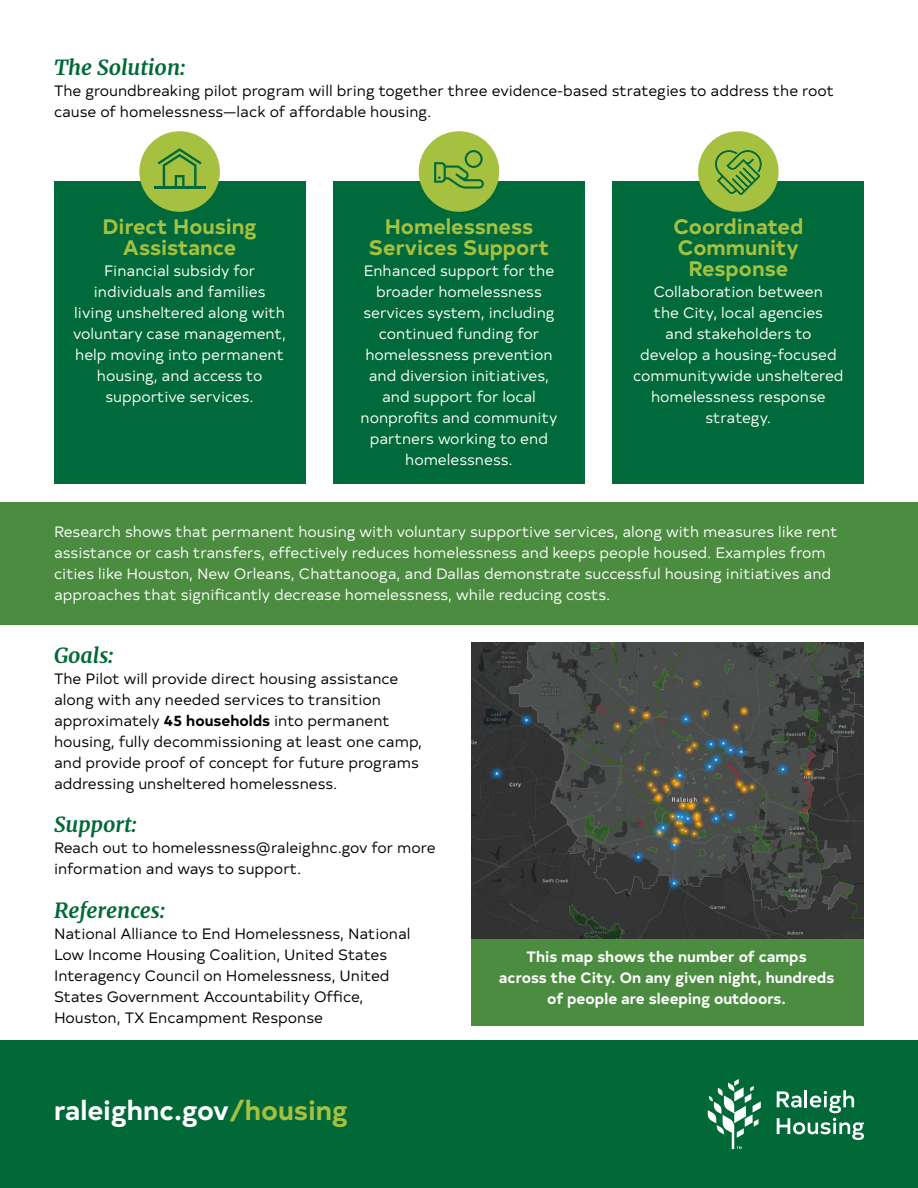
<style>
.page{position:relative;width:918px;height:1188px;background:#fff}
.page>*{position:absolute;margin:0;border:0;box-sizing:border-box;transform-origin:0 0}
.t1{font:700 27px "Typold";color:#fff}
.t2{font:700 21px/21px "Typold";color:#a6c040;text-align:center}
.t3{font:italic 700 21px "Merriweather";color:#006937}
.t4{font:15px/21px "Typold";color:#fff;text-align:center}
.t5{font:15px/21px "Typold";color:#000}
.t6{font:700 15px/21px "Typold";color:#fff;text-align:center}
.s1{font-weight:700}
.s2{color:#a6c040}
</style>
<div class="page">
<div style="left:54px;top:181px;width:251px;height:303px;background:#006a3a"></div>
<div style="left:333px;top:181px;width:252px;height:303px;background:#006a3a"></div>
<div style="left:613px;top:181px;width:251px;height:303px;background:#006a3a"></div>
<div style="left:139px;top:131px;width:81px;height:81px;background:#a6c040;border-radius:50%"></div>
<div style="left:419px;top:131px;width:80px;height:81px;background:#a6c040;border-radius:50%"></div>
<div style="left:698px;top:131px;width:81px;height:81px;background:#a6c040;border-radius:50%"></div>
<hr style="left:154px;top:186px;width:51px;height:3px;background:#006a3a">
<svg style="left:158px;top:148px;width:44px;height:38px"></svg>
<svg style="left:715px;top:150px;width:47px;height:45px"></svg>
<svg style="left:434px;top:150px;width:50px;height:39px"></svg>
<div style="left:0;top:1040px;width:918px;height:148px;background:#006937"></div>
<svg style="left:708px;top:1079px;width:53px;height:70px"></svg>
<svg style="left:777px;top:1090px;width:87px;height:50px"></svg>
<div style="left:0;top:502px;width:918px;height:123px;background:#4b8c40"></div>
<img style="left:472px;top:642px;width:392px;height:297px">
<div style="left:472px;top:939px;width:392px;height:87px;background:#4b8c40"></div>
<h2 class="t3" style="left:54px;top:53px;width:133px">The Solution:</h2>
<p class="t5" style="left:54px;top:79px;width:782px">The groundbreaking pilot program will bring together three evidence-based strategies to address the root cause of homelessness—lack of affordable housing.</p>
<h2 class="t2" style="left:103px;top:214px;width:156px">Direct Housing<br>Assistance</h2>
<p class="t4" style="left:73px;top:259px;width:214px">Financial subsidy for individuals and families living unsheltered along with voluntary case management, help moving into permanent housing, and access to supportive services.</p>
<h2 class="t2" style="left:369px;top:214px;width:182px">Homelessness<br>Services Support</h2>
<p class="t4" style="left:361px;top:259px;width:198px">Enhanced support for the broader homelessness services system, including continued funding for homelessness prevention and diversion initiatives, and support for local nonprofits and community partners working to end homelessness.</p>
<h2 class="t2" style="left:673px;top:214px;width:131px">Coordinated<br>Community<br>Response</h2>
<p class="t4" style="left:633px;top:280px;width:212px">Collaboration between<br>the City, local agencies<br>and stakeholders to<br>develop a housing-focused communitywide unsheltered homelessness response strategy.</p>
<p class="t4" style="left:54px;top:520px;width:785px;text-align:left">Research shows that permanent housing with voluntary supportive services, along with measures like rent assistance or cash transfers, effectively reduces homelessness and keeps people housed. Examples from cities like Houston, New Orleans, Chattanooga, and Dallas demonstrate successful housing initiatives and approaches that significantly decrease homelessness, while reducing costs.</p>
<h2 class="t3" style="left:54px;top:641px;width:62px">Goals:</h2>
<p class="t5" style="left:54px;top:667px;width:370px">The Pilot will provide direct housing assistance along with any needed services to transition approximately <span class="s1">45 households</span> into permanent housing, fully decommissioning at least one camp, and provide proof of concept for future programs addressing unsheltered homelessness.</p>
<h2 class="t3" style="left:54px;top:810px;width:85px">Support:</h2>
<p class="t5" style="left:54px;top:836px;width:383px">Reach out to homelessness@raleighnc.gov for more information and ways to support.</p>
<h2 class="t3" style="left:54px;top:896px;width:113px">References:</h2>
<p class="t5" style="left:54px;top:922px;width:358px">National Alliance to End Homelessness, National Low Income Housing Coalition, United States Interagency Council on Homelessness, United States Government Accountability Office, Houston, TX Encampment Response</p>
<h1 class="t1" style="left:54px;top:1088px;width:295px">raleighnc.gov<span class="s2">/housing</span></h1>
<p class="t6" style="left:499px;top:945px;width:337px">This map shows the number of camps<br>across the City. On any given night, hundreds of people are sleeping outdoors.</p>
</div>
